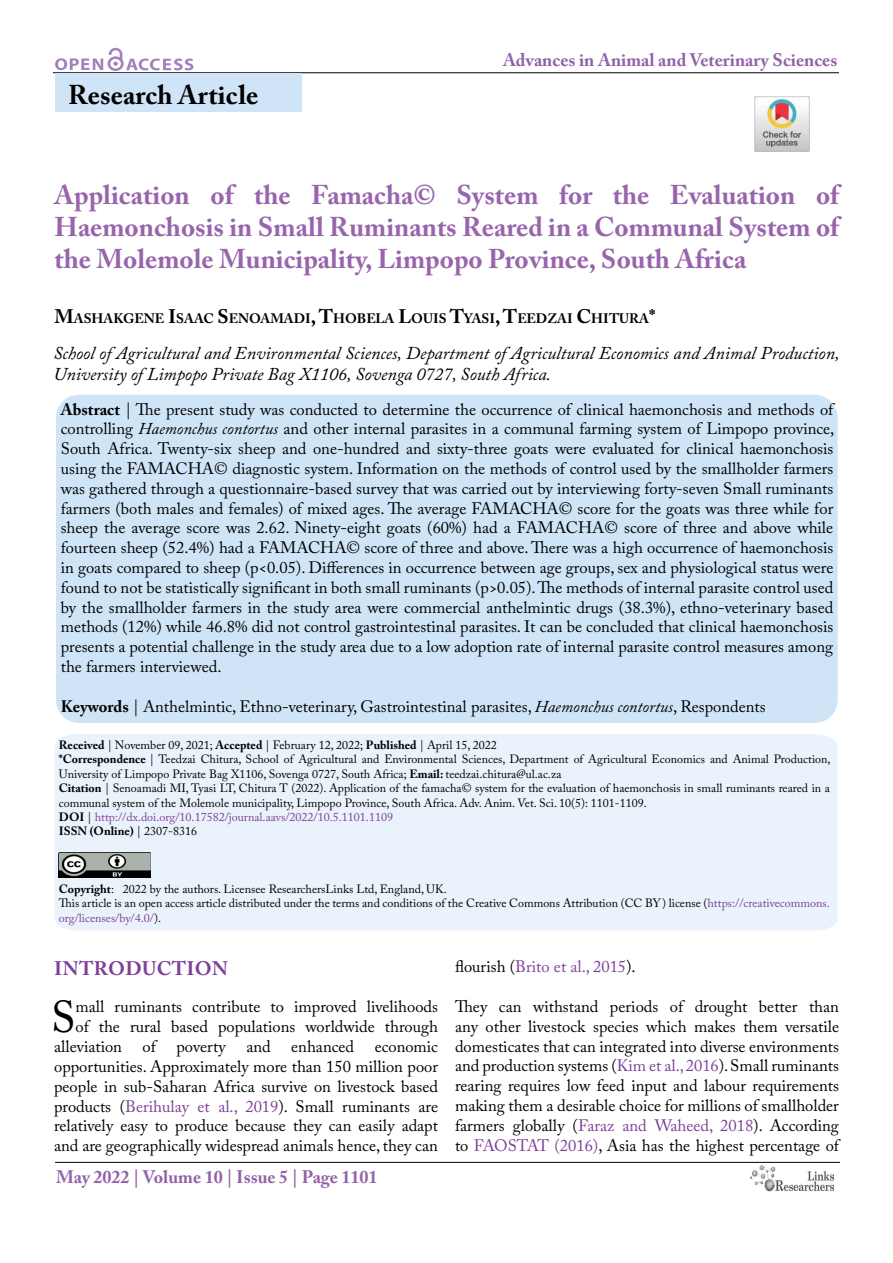
<style>
.page{position:relative;width:893px;height:1263px;background:#fff}
.page>*{position:absolute;margin:0;border:0;box-sizing:border-box;transform-origin:0 0}
.t1{font:44.4px "Adobe Caslon Pro";color:#000}
.t2{font:700 27px/32.4px "Adobe Caslon Pro";color:#7f3f98;text-align:justify}
.t3{font:700 27px "Adobe Caslon Pro";letter-spacing:.005em;color:#000}
.t4{font:700 19.5px "Adobe Caslon Pro";letter-spacing:.025em;color:#7f3f98}
.t5{font:italic 18px/21.6px "Adobe Caslon Pro";color:#000}
.t6{font:700 18px "Adobe Caslon Pro";color:#9161a9}
.t7{font:16.5px/19.8px "Adobe Caslon Pro";color:#000;text-align:justify}
.t8{font:16.5px "Adobe Caslon Pro";color:#7f3f98}
.t9{font:700 13.65px "Adobe Caslon Pro";color:#000}
.t10{font:12px/14.4px "Adobe Caslon Pro";color:#000}
.s1{font-size:19.5px}
.s2{font-weight:700}
.s3{font-style:italic}
.s4{color:#7f3f98}
.s5{color:#000}
</style>
<div class="page">
<hr style="left:53px;top:72px;width:786px;height:1px;background:#000">
<hr style="left:55px;top:1162px;width:785px;height:1px;background:#000">
<svg style="left:55px;top:48px;width:138px;height:23px"></svg>
<img style="left:750px;top:1166px;width:83px;height:26px">
<div style="left:55px;top:74px;width:247px;height:38px;background:#cfe5f7"></div>
<div style="left:56px;top:395px;width:782px;height:328px;background:#cfe5f7;border-radius:23px"></div>
<div style="left:55px;top:734px;width:783px;height:196px;background:#eaf3fb"></div>
<img style="left:59px;top:852px;width:91px;height:26px">
<img style="left:754px;top:96px;width:55px;height:56px">
<h2 class="t3" style="left:68px;top:79px;width:192px">Research Article</h2>
<p class="t6" style="left:503px;top:50px;width:336px">Advances in Animal and Veterinary Sciences</p>
<h2 class="t2" style="left:55px;top:178px;width:786px">Application of the Famacha© System for the Evaluation of Haemonchosis in Small Ruminants Reared in a Communal System of the Molemole Municipality, Limpopo Province, South Africa</h2>
<p class="t9" style="left:55px;top:310px;width:602px"><span class="s1">M</span>ASHAKGENE <span class="s1">I</span>SAAC <span class="s1">S</span>ENOAMADI<span class="s1">, T</span>HOBELA <span class="s1">L</span>OUIS <span class="s1">T</span>YASI<span class="s1">, T</span>EEDZAI <span class="s1">C</span>HITURA<span class="s1">*</span></p>
<p class="t5" style="left:53px;top:342px;width:788px">School of Agricultural and Environmental Sciences, Department of Agricultural Economics and Animal Production,<br>University of Limpopo Private Bag X1106, Sovenga 0727, South Africa.</p>
<p class="t7" style="left:61px;top:399px;width:775px"><span class="s2">Abstract</span> | The present study was conducted to determine the occurrence of clinical haemonchosis and methods of controlling <span class="s3">Haemonchus contortus</span> and other internal parasites in a communal farming system of Limpopo province, South Africa. Twenty-six sheep and one-hundred and sixty-three goats were evaluated for clinical haemonchosis using the FAMACHA© diagnostic system. Information on the methods of control used by the smallholder farmers was gathered through a questionnaire-based survey that was carried out by interviewing forty-seven Small ruminants farmers (both males and females) of mixed ages. The average FAMACHA© score for the goats was three while for sheep the average score was 2.62. Ninety-eight goats (60%) had a FAMACHA© score of three and above while fourteen sheep (52.4%) had a FAMACHA© score of three and above. There was a high occurrence of haemonchosis in goats compared to sheep (p&lt;0.05). Differences in occurrence between age groups, sex and physiological status were found to not be statistically significant in both small ruminants (p&gt;0.05). The methods of internal parasite control used by the smallholder farmers in the study area were commercial anthelmintic drugs (38.3%), ethno-veterinary based methods (12%) while 46.8% did not control gastrointestinal parasites. It can be concluded that clinical haemonchosis presents a potential challenge in the study area due to a low adoption rate of internal parasite control measures among the farmers interviewed.</p>
<p class="t7" style="left:61px;top:696px;width:706px"><span class="s2">Keywords</span> | Anthelmintic, Ethno-veterinary, Gastrointestinal parasites, <span class="s3">Haemonchus contortus</span>, Respondents</p>
<p class="t10" style="left:59px;top:738px;width:773px"><span class="s2">Received</span> | November 09, 2021; <span class="s2">Accepted</span> | February 12, 2022; <span class="s2">Published</span> | April 15, 2022<br><span class="s2">*Correspondence</span> | Teedzai Chitura, School of Agricultural and Environmental Sciences, Department of Agricultural Economics and Animal Production, University of Limpopo Private Bag X1106, Sovenga 0727, South Africa; <span class="s2">Email:</span> teedzai.chitura@ul.ac.za<br><span class="s2">Citation</span> | Senoamadi MI, Tyasi LT, Chitura T (2022). Application of the famacha© system for the evaluation of haemonchosis in small ruminants reared in a communal system of the Molemole municipality, Limpopo Province, South Africa. Adv. Anim. Vet. Sci. 10(5): 1101-1109.<br><span class="s2">DOI</span> | <span class="s4">http://dx.doi.org/10.17582/journal.aavs/2022/10.5.1101.1109<br></span><span class="s2">ISSN (Online)</span> | 2307-8316</p>
<p class="t10" style="left:59px;top:881px;width:772px"><span class="s2">Copyright</span>: 2022 by the authors. Licensee ResearchersLinks Ltd, England, UK.<br>This article is an open access article distributed under the terms and conditions of the Creative Commons Attribution (CC BY) license (<span class="s4">https://creativecommons. org/licenses/by/4.0/</span>).</p>
<p class="t4" style="left:54px;top:956px;width:175px">Introduction</p>
<h1 class="t1" style="left:51px;top:991px;width:26px">S</h1>
<p class="t7" style="left:54px;top:997px;width:385px;text-align:right">mall ruminants contribute to improved livelihoods<br>of the rural based populations worldwide through alleviation of poverty and enhanced economic opportunities. Approximately more than 150 million poor people in sub-Saharan Africa survive on livestock based products (<span class="s4">Berihulay et al., 2019</span>). Small ruminants are relatively easy to produce because they can easily adapt and are geographically widespread animals hence, they can</p>
<p class="t6" style="left:56px;top:1166px;width:323px">May 2022 | Volume 10 | Issue 5 | Page 1101</p>
<p class="t8" style="left:455px;top:957px;width:182px"><span class="s5">flourish (</span>Brito et al., 2015<span class="s5">).</span></p>
<p class="t7" style="left:455px;top:996px;width:385px">They can withstand periods of drought better than any other livestock species which makes them versatile domesticates that can integrated into diverse environments and production systems (<span class="s4">Kim et al., 2016</span>). Small ruminants rearing requires low feed input and labour requirements making them a desirable choice for millions of smallholder farmers globally (<span class="s4">Faraz and Waheed, 2018</span>). According to <span class="s4">FAOSTAT (2016)</span>, Asia has the highest percentage of</p>
</div>
